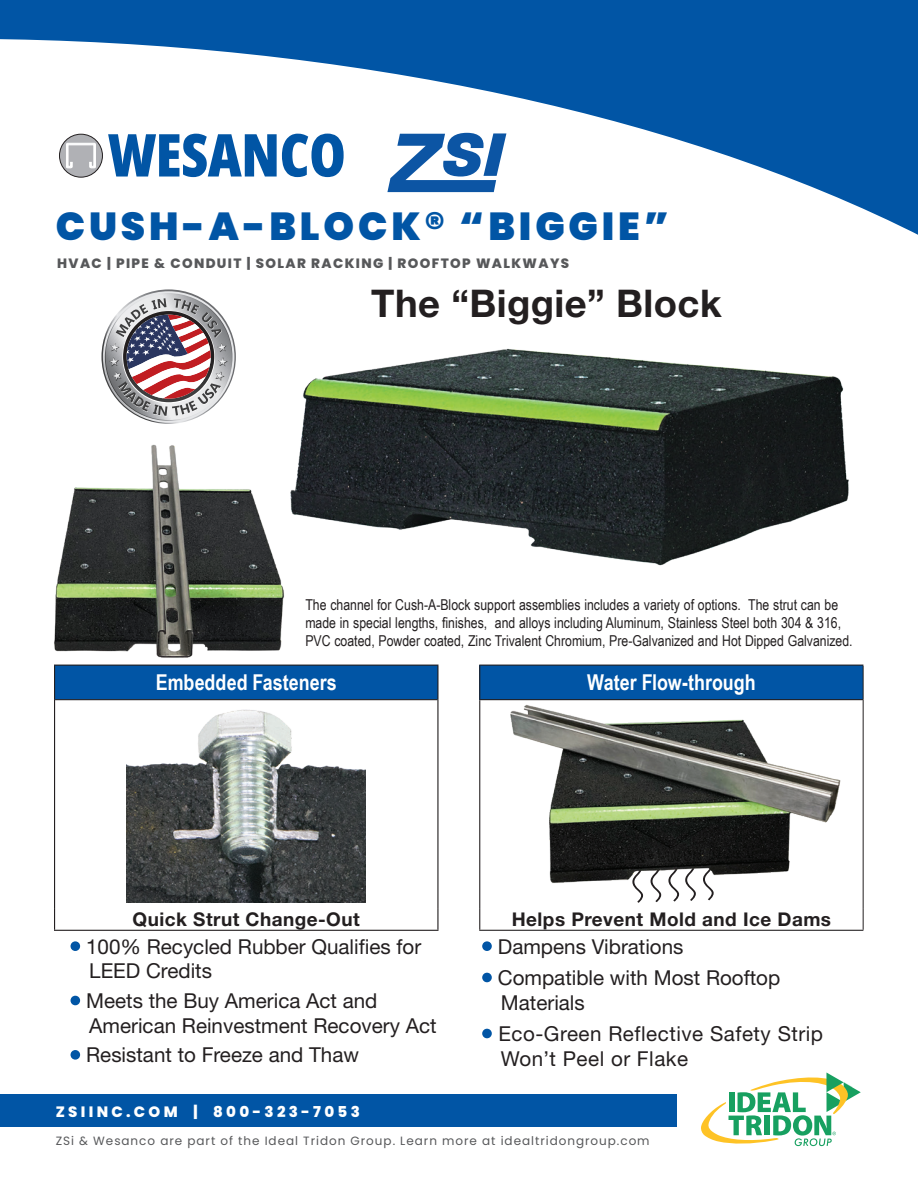
<style>
.page{position:relative;width:918px;height:1188px;background:#fff}
.page>*{position:absolute;margin:0;border:0;box-sizing:border-box;transform-origin:0 0}
.t1{font:900 39px "Poppins";letter-spacing:.1em;color:#0155a5}
.t2{font:700 38.25px "Helvetica Neue LT Std";letter-spacing:.01em;color:#231f20}
.t3{font:700 21.9px "Arial Narrow";color:#fff}
.t4{font:20.55px/24.8px "Helvetica Neue LT Std";color:#231f20}
.t5{font:20.55px/24.8px "Helvetica Neue LT Std";letter-spacing:.025em;color:#231f20}
.t6{font:700 18.9px "Helvetica Neue LT Std";letter-spacing:.025em;color:#231f20}
.t7{font:15px/18px "Arial Narrow";color:#231f20}
.t8{font:800 15px "Poppins";letter-spacing:.22em;color:#fff}
.t9{font:800 13.5px "Poppins";letter-spacing:.1em;color:#57585a}
.t10{font:12px "Poppins";letter-spacing:.08em;color:#57585a}
.s1{color:#0155a5}
</style>
<div class="page">
<svg style="left:636px;top:889px;width:78px;height:14px"></svg>
<div style="left:480px;top:665px;width:383px;height:35px;background:#0155a5"></div>
<hr style="left:479px;top:700px;width:1px;height:209px;background:#231f20">
<hr style="left:863px;top:700px;width:1px;height:209px;background:#231f20">
<hr style="left:479px;top:665px;width:384px;height:1px;background:#231f20">
<hr style="left:479px;top:666px;width:1px;height:33px;background:#231f20">
<hr style="left:479px;top:699px;width:384px;height:1px;background:#231f20">
<hr style="left:863px;top:666px;width:1px;height:34px;background:#231f20">
<svg style="left:479px;top:909px;width:1px;height:21px"></svg>
<hr style="left:479px;top:930px;width:384px;height:1px;background:#231f20">
<svg style="left:863px;top:909px;width:1px;height:21px"></svg>
<div style="left:55px;top:665px;width:383px;height:35px;background:#0155a5"></div>
<svg style="left:55px;top:700px;width:382px;height:230px"></svg>
<hr style="left:54px;top:665px;width:385px;height:1px;background:#231f20">
<hr style="left:54px;top:666px;width:1px;height:34px;background:#231f20">
<hr style="left:437px;top:666px;width:2px;height:34px;background:#231f20">
<hr style="left:54px;top:700px;width:1px;height:209px;background:#231f20">
<hr style="left:437px;top:700px;width:2px;height:209px;background:#231f20">
<svg style="left:54px;top:909px;width:1px;height:21px"></svg>
<hr style="left:437px;top:909px;width:2px;height:21px;background:#231f20">
<hr style="left:54px;top:930px;width:385px;height:1px;background:#231f20">
<hr style="left:55px;top:699px;width:382px;height:1px;background:#231f20">
<img style="left:127px;top:706px;width:239px;height:197px">
<img style="left:290px;top:348px;width:559px;height:218px">
<img style="left:506px;top:699px;width:337px;height:190px">
<svg style="left:101px;top:289px;width:135px;height:135px"></svg>
<svg style="left:103px;top:291px;width:131px;height:132px"></svg>
<svg style="left:106px;top:294px;width:126px;height:126px"></svg>
<svg style="left:110px;top:298px;width:118px;height:118px"></svg>
<img style="left:54px;top:444px;width:236px;height:224px">
<svg style="left:0;top:0;width:918px;height:235px"></svg>
<svg style="left:387px;top:133px;width:119px;height:59px"></svg>
<svg style="left:59px;top:134px;width:43px;height:43px"></svg>
<div style="left:59px;top:134px;width:44px;height:44px;border:1px solid #231f20;border-radius:50%"></div>
<svg style="left:66px;top:143px;width:30px;height:26px"></svg>
<svg style="left:108px;top:134px;width:236px;height:43px"></svg>
<svg style="left:701px;top:1072px;width:160px;height:74px"></svg>
<div style="left:0;top:1095px;width:676px;height:32px;background:#0155a5"></div>
<h1 class="t1" style="left:56px;top:204px;width:615px">CUSH-A-BLOCK® “BIGGIE”</h1>
<p class="t9" style="left:57px;top:255px;width:513px">HVAC | PIPE &amp; CONDUIT | SOLAR RACKING | ROOFTOP WALKWAYS</p>
<h2 class="t2" style="left:371px;top:279px;width:352px">The “Biggie” Block</h2>
<p class="t7" style="left:305px;top:596px;width:549px">The channel for Cush-A-Block support assemblies includes a variety of options. The strut can be made in special lengths, finishes, and alloys including Aluminum, Stainless Steel both 304 &amp; 316,<br>PVC coated, Powder coated, Zinc Trivalent Chromium, Pre-Galvanized and Hot Dipped Galvanized.</p>
<h3 class="t3" style="left:156px;top:669px;width:183px">Embedded Fasteners</h3>
<h3 class="t3" style="left:587px;top:669px;width:170px">Water Flow-through</h3>
<p class="t6" style="left:133px;top:908px;width:229px">Quick Strut Change-Out</p>
<h3 class="t4" style="left:89px;top:934px;width:333px;text-indent:-19px"><span class="s1">•</span> 100% Recycled Rubber Qualifies for<br>LEED Credits</h3>
<h3 class="t4" style="left:89px;top:988px;width:349px;text-indent:-19px"><span class="s1">•</span> Meets the Buy America Act and<br>American Reinvestment Recovery Act</h3>
<h3 class="t4" style="left:70px;top:1042px;width:290px"><span class="s1">•</span> Resistant to Freeze and Thaw</h3>
<p class="t6" style="left:512px;top:908px;width:321px">Helps Prevent Mold and Ice Dams</p>
<h3 class="t4" style="left:482px;top:934px;width:203px"><span class="s1">•</span> Dampens Vibrations</h3>
<h3 class="t4" style="left:501px;top:965px;width:281px;text-indent:-19px"><span class="s1">•</span> Compatible with Most Rooftop<br>Materials</h3>
<h3 class="t5" style="left:501px;top:1021px;width:324px;text-indent:-19px"><span class="s1">•</span> Eco-Green Reflective Safety Strip<br>Won’t Peel or Flake</h3>
<p class="t8" style="left:56px;top:1103px;width:306px">ZSIINC.COM | 800-323-7053</p>
<p class="t10" style="left:56px;top:1134px;width:595px">ZSi &amp; Wesanco are part of the Ideal Tridon Group. Learn more at idealtridongroup.com</p>
</div>
